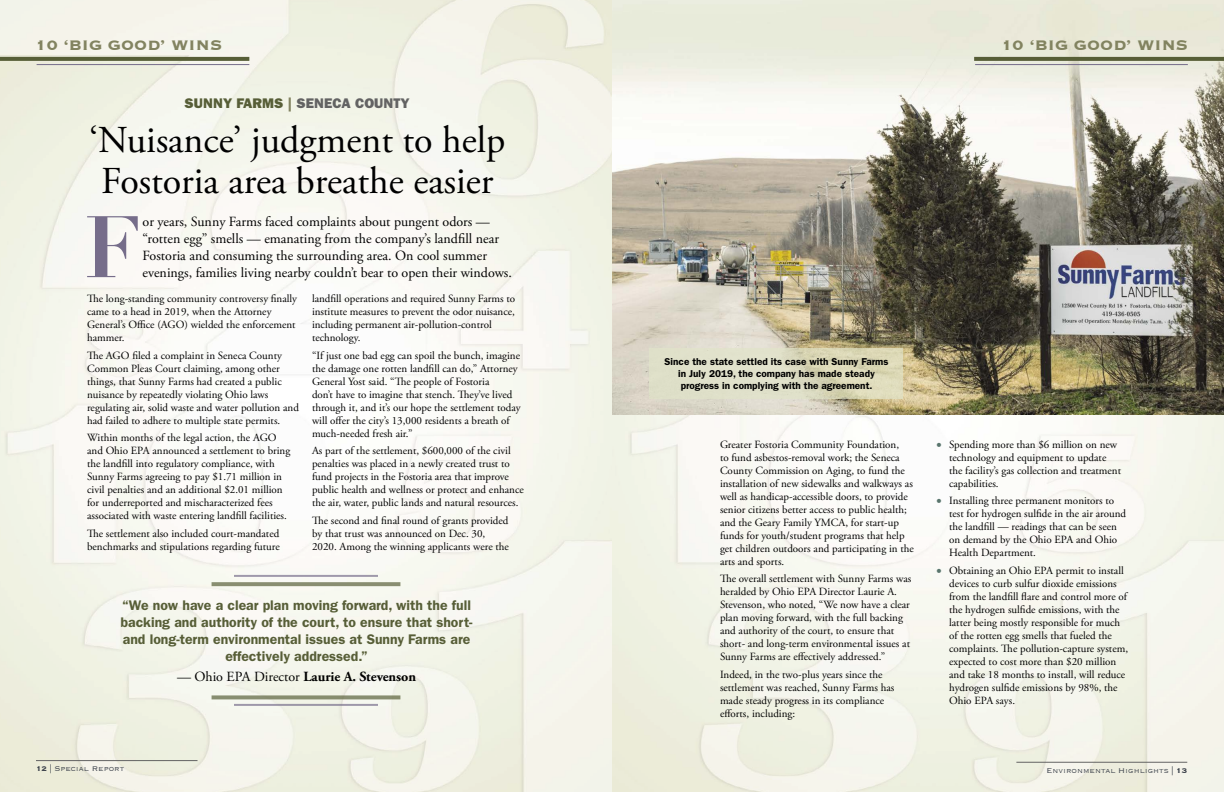
<style>
.page{position:relative;width:1224px;height:792px;background:#fff}
.page>*{position:absolute;margin:0;border:0;box-sizing:border-box;transform-origin:0 0}
.Paragraph{font:700 85.6px "Didot";color:#766d8a}
.Heading_2{font:38px/41px "Adobe Garamond Pro";color:#000;text-align:center}
.Heading_1{font:700 18px "Copperplate";letter-spacing:.01em;color:#828360}
.Paragraph-2{font:14px/17px "Adobe Garamond Pro";color:#000}
.Paragraph-3{font:600 14px/17px "ITC Franklin Gothic Std";color:#575e37;text-align:center}
.Paragraph-4{font:700 14px "Adobe Garamond Pro";color:#000}
.Heading_1-2{font:14px "ITC Franklin Gothic Std Hvy";letter-spacing:.005em;color:#636363}
.Paragraph-5{font:11px/13px "Adobe Garamond Pro";color:#000}
.Paragraph-6{font:600 10px/12px "ITC Franklin Gothic Std";color:#000;text-align:center}
.t1{font:300 9px "Copperplate";color:#3e444d}
.s1{color:#575e37}
.s2{color:#828360}
.s3{font-weight:400}
.s4{font-family:"ITC Franklin Gothic Std Hvy";font-size:12px;color:#59756d}
.s5{font-weight:700}
</style>
<div class="page">
<img style="left:0;top:0;width:1224px;height:792px">
<svg style="left:0;top:57px;width:249px;height:4px"></svg>
<hr style="left:37px;top:64px;width:212px;height:1px;background:#766d8a">
<hr style="left:36px;top:760px;width:162px;height:1px;background:#636363">
<hr style="left:1016px;top:762px;width:171px;height:1px;background:#636363">
<img style="left:612px;top:0;width:612px;height:415px">
<svg style="left:212px;top:695px;width:188px;height:4px"></svg>
<hr style="left:234px;top:704px;width:144px;height:2px;background:#766d8a">
<svg style="left:212px;top:582px;width:188px;height:4px"></svg>
<hr style="left:234px;top:575px;width:144px;height:2px;background:#766d8a">
<svg style="left:649px;top:348px;width:253px;height:51px;background:#dddcc1"></svg>
<svg style="left:974px;top:57px;width:250px;height:4px"></svg>
<hr style="left:975px;top:64px;width:213px;height:1px;background:#766d8a">
<h3 class="Heading_1" style="left:36px;top:33px;width:188px">10 ‘BIG GOOD’ WINS</h3>
<p class="Heading_1-2" style="left:185px;top:95px;width:227px"><span class="s1">SUNNY FARMS</span> <span class="s2">|</span> SENECA COUNTY</p>
<p class="Heading_2" style="left:89px;top:121px;width:418px">‘Nuisance’ judgment to help<br>Fostoria area breathe easier</p>
<p class="Paragraph" style="left:84px;top:193px;width:60px">F</p>
<p class="Paragraph-2" style="left:143px;top:214px;width:371px">or years, Sunny Farms faced complaints about pungent odors — “rotten egg” smells — emanating from the company’s landfill near Fostoria and consuming the surrounding area. On cool summer evenings, families living nearby couldn’t bear to open their windows.</p>
<p class="Paragraph-5" style="left:87px;top:293px;width:212px">The long-standing community controversy finally came to a head in 2019, when the Attorney General’s Office (AGO) wielded the enforcement hammer.</p>
<p class="Paragraph-5" style="left:87px;top:349px;width:213px">The AGO filed a complaint in Seneca County Common Pleas Court claiming, among other things, that Sunny Farms had created a public nuisance by repeatedly violating Ohio laws regulating air, solid waste and water pollution and had failed to adhere to multiple state permits.</p>
<p class="Paragraph-5" style="left:87px;top:432px;width:205px">Within months of the legal action, the AGO and Ohio EPA announced a settlement to bring the landfill into regulatory compliance, with Sunny Farms agreeing to pay $1.71 million in civil penalties and an additional $2.01 million for underreported and mischaracterized fees associated with waste entering landfill facilities.</p>
<p class="Paragraph-5" style="left:87px;top:527px;width:194px">The settlement also included court-mandated benchmarks and stipulations regarding future</p>
<p class="Paragraph-5" style="left:312px;top:293px;width:205px">landfill operations and required Sunny Farms to institute measures to prevent the odor nuisance, including permanent air-pollution-control technology.</p>
<p class="Paragraph-5" style="left:312px;top:349px;width:210px">“If just one bad egg can spoil the bunch, imagine the damage one rotten landfill can do,” Attorney General Yost said. “The people of Fostoria<br>don’t have to imagine that stench. They’ve lived through it, and it’s our hope the settlement today will offer the city’s 13,000 residents a breath of much-needed fresh air.”</p>
<p class="Paragraph-5" style="left:312px;top:445px;width:213px">As part of the settlement, $600,000 of the civil penalties was placed in a newly created trust to fund projects in the Fostoria area that improve public health and wellness or protect and enhance the air, water, public lands and natural resources.</p>
<p class="Paragraph-5" style="left:312px;top:514px;width:198px">The second and final round of grants provided by that trust was announced on Dec. 30,<br>2020. Among the winning applicants were the</p>
<p class="Paragraph-3" style="left:121px;top:596px;width:354px">“We now have a clear plan moving forward, with the full backing and authority of the court, to ensure that short&shy;and long-term environmental issues at Sunny Farms are effectively addressed.”</p>
<p class="Paragraph-4" style="left:177px;top:669px;width:241px"><span class="s3">— Ohio EPA Director</span> Laurie A. Stevenson</p>
<p class="Heading_1" style="left:1001px;top:33px;width:188px">10 ‘BIG GOOD’ WINS</p>
<p class="Paragraph-6" style="left:665px;top:355px;width:225px">Since the state settled its case with Sunny Farms in July 2019, the company has made steady progress in complying with the agreement.</p>
<p class="Paragraph-5" style="left:720px;top:438px;width:195px">Greater Fostoria Community Foundation,<br>to fund asbestos-removal work; the Seneca County Commission on Aging, to fund the installation of new sidewalks and walkways as well as handicap-accessible doors, to provide senior citizens better access to public health; and the Geary Family YMCA, for start-up funds for youth/student programs that help get children outdoors and participating in the arts and sports.</p>
<p class="Paragraph-5" style="left:720px;top:573px;width:193px">The overall settlement with Sunny Farms was heralded by Ohio EPA Director Laurie A.<br>Stevenson, who noted, “We now have a clear plan moving forward, with the full backing and authority of the court, to ensure that short- and long-term environmental issues at Sunny Farms are effectively addressed.”</p>
<p class="Paragraph-5" style="left:720px;top:668px;width:176px">Indeed, in the two-plus years since the settlement was reached, Sunny Farms has made steady progress in its compliance efforts, including:</p>
<p class="Paragraph-5" style="left:949px;top:438px;width:173px;text-indent:-14px"><span class="s4">•</span> Spending more than $6 million on new technology and equipment to update the facility’s gas collection and treatment capabilities.</p>
<p class="Paragraph-5" style="left:949px;top:495px;width:178px;text-indent:-14px"><span class="s4">•</span> Installing three permanent monitors to test for hydrogen sulfide in the air around the landfill — readings that can be seen on demand by the Ohio EPA and Ohio Health Department.</p>
<p class="Paragraph-5" style="left:949px;top:564px;width:180px;text-indent:-14px"><span class="s4">•</span> Obtaining an Ohio EPA permit to install devices to curb sulfur dioxide emissions from the landfill flare and control more of the hydrogen sulfide emissions, with the latter being mostly responsible for much of the rotten egg smells that fueled the complaints. The pollution-capture system, expected to cost more than $20 million and take 18 months to install, will reduce hydrogen sulfide emissions by 98%, the Ohio EPA says.</p>
<p class="t1" style="left:36px;top:763px;width:90px"><span class="s5">12</span> | Special Report</p>
<p class="t1" style="left:1047px;top:764px;width:142px">Environmental Highlights | <span class="s5">13</span></p>
</div>
